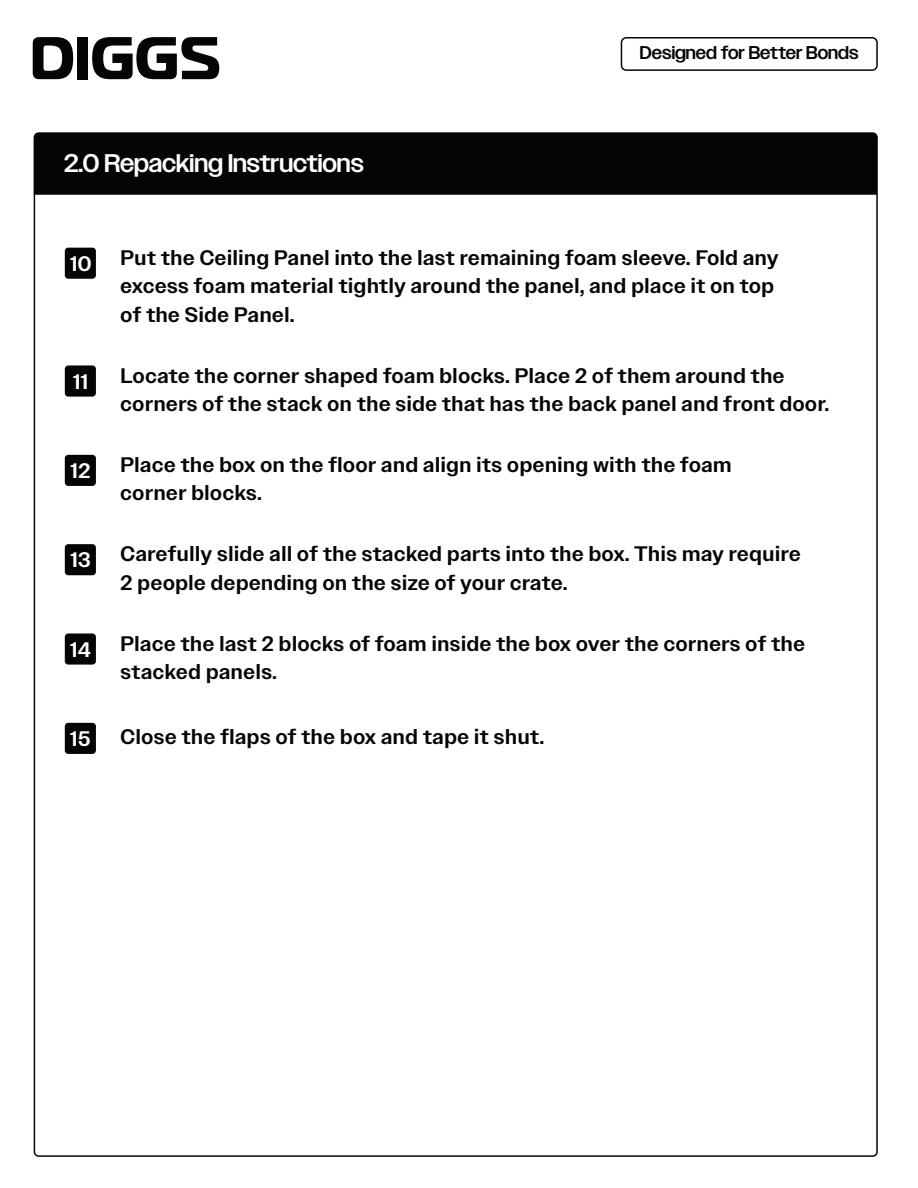
<style>
.page{position:relative;width:918px;height:1188px;background:#fff}
.page>*{position:absolute;margin:0;border:0;box-sizing:border-box;transform-origin:0 0}
.t1{font:500 25.5px "Owners";color:#fff}
.t2{font:500 21px/28.5px "Owners Text";color:#050504}
.t3{font:500 21px "Owners Text";color:#fff}
.t4{font:500 18.45px "Owners";color:#050504}
</style>
<div class="page">
<div style="left:65px;top:248px;width:31px;height:31px;background:#050504;border-radius:4px"></div>
<div style="left:65px;top:365px;width:31px;height:32px;background:#050504;border-radius:4px"></div>
<div style="left:65px;top:455px;width:31px;height:31px;background:#050504;border-radius:4px"></div>
<div style="left:65px;top:544px;width:31px;height:31px;background:#050504;border-radius:4px"></div>
<div style="left:65px;top:633px;width:31px;height:32px;background:#050504;border-radius:4px"></div>
<div style="left:65px;top:723px;width:31px;height:31px;background:#050504;border-radius:4px"></div>
<div style="left:37px;top:135px;width:838px;height:60px;background:#050604"></div>
<svg style="left:33px;top:37px;width:40px;height:42px"></svg>
<div style="left:77px;top:37px;width:11px;height:42px;background:#050504"></div>
<svg style="left:92px;top:37px;width:127px;height:42px"></svg>
<div style="left:621px;top:37px;width:257px;height:34px;border:2px solid #050504;border-radius:5px"></div>
<p class="t1" style="left:64px;top:148px;width:301px">2.0 Repacking Instructions</p>
<p class="t4" style="left:640px;top:42px;width:220px">Designed for Better Bonds</p>
<p class="t3" style="left:70px;top:250px;width:24px">10</p>
<p class="t3" style="left:73px;top:368px;width:17px">11</p>
<p class="t3" style="left:70px;top:458px;width:22px">12</p>
<p class="t3" style="left:70px;top:547px;width:22px">13</p>
<p class="t3" style="left:70px;top:636px;width:22px">14</p>
<p class="t2" style="left:120px;top:243px;width:660px">Put the Ceiling Panel into the last remaining foam sleeve. Fold any excess foam material tightly around the panel, and place it on top of the Side Panel.</p>
<p class="t2" style="left:120px;top:361px;width:711px">Locate the corner shaped foam blocks. Place 2 of them around the corners of the stack on the side that has the back panel and front door.</p>
<p class="t2" style="left:120px;top:450px;width:613px">Place the box on the floor and align its opening with the foam corner blocks.</p>
<p class="t2" style="left:120px;top:540px;width:682px">Carefully slide all of the stacked parts into the box. This may require<br>2 people depending on the size of your crate.</p>
<p class="t2" style="left:120px;top:629px;width:687px">Place the last 2 blocks of foam inside the box over the corners of the stacked panels.</p>
<p class="t3" style="left:70px;top:726px;width:22px">15</p>
<p class="t2" style="left:120px;top:722px;width:426px">Close the flaps of the box and tape it shut.</p>
</div>
